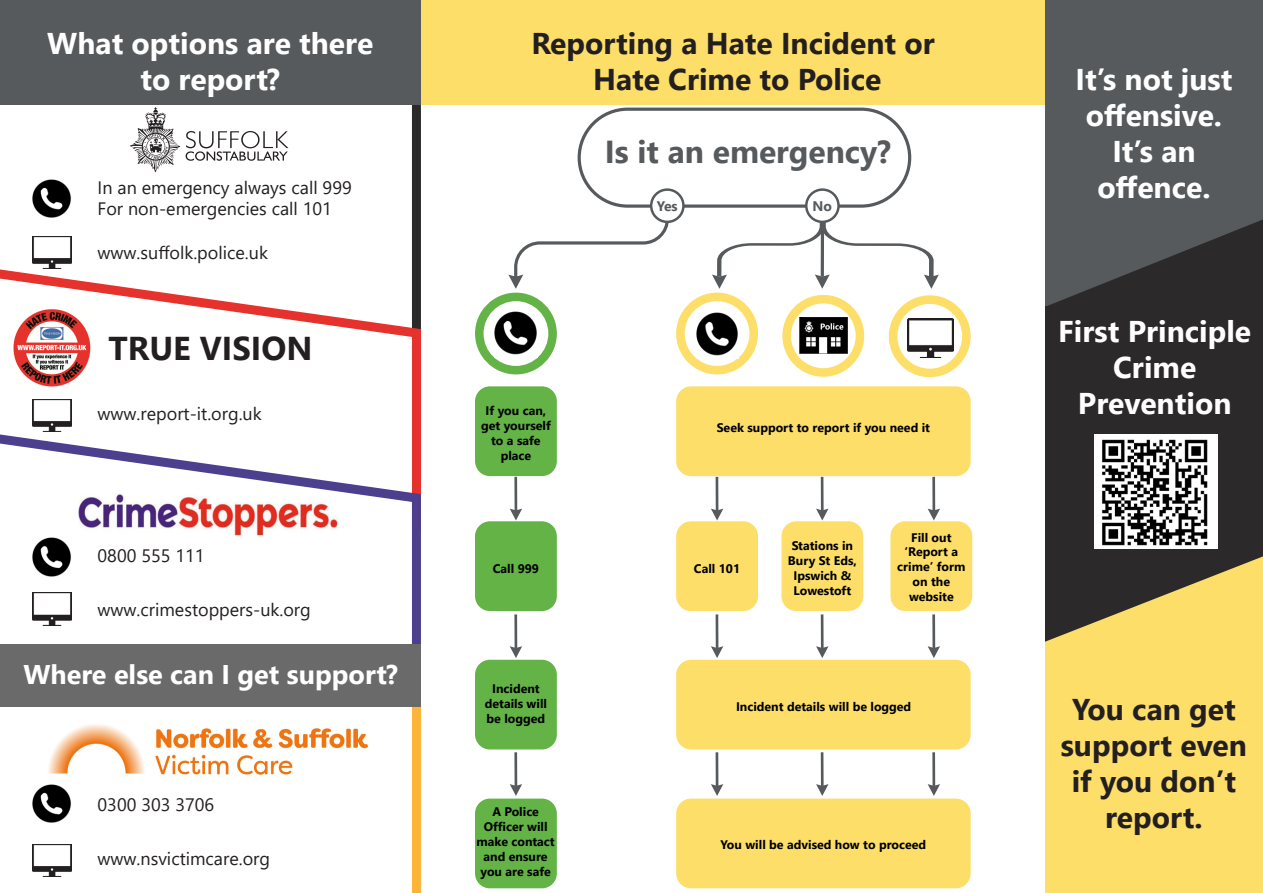
<style>
.page{position:relative;width:1263px;height:893px;background:#fff}
.page>*{position:absolute;margin:0;border:0;box-sizing:border-box;transform-origin:0 0}
.t1{font:700 33px "Segoe UI";color:#231f20}
.t2{font:700 31.8px "Segoe UI";color:#565a5c}
.t3{font:700 30px/36px "Segoe UI";color:#fff;text-align:center}
.t4{font:700 30px/36px "Segoe UI";color:#231f20;text-align:center}
.t5{font:700 27px "Segoe UI";color:#fff}
.t6{font:18px/21.6px "Segoe UI";color:#231f20}
.t7{font:700 13.95px "Segoe UI";color:#565a5c}
.t8{font:700 12.45px/14.9px "Segoe UI";color:#000;text-align:center}
</style>
<div class="page">
<img style="left:79px;top:509px;width:259px;height:27px">
<div style="left:421px;top:0;width:624px;height:104px;background:#fcde69"></div>
<div style="left:1045px;top:641px;width:218px;height:252px;background:#fcde69"></div>
<img style="left:48px;top:724px;width:319px;height:50px">
<div style="left:412px;top:79px;width:9px;height:253px;background:#2b292a"></div>
<img style="left:13px;top:344px;width:78px;height:43px">
<div style="left:412px;top:330px;width:9px;height:200px;background:#e5322d"></div>
<svg style="left:0;top:246px;width:421px;height:98px"></svg>
<div style="left:412px;top:495px;width:9px;height:200px;background:#4c3f8e"></div>
<svg style="left:0;top:411px;width:421px;height:98px"></svg>
<div style="left:412px;top:697px;width:9px;height:196px;background:#fcb439"></div>
<img style="left:33px;top:179px;width:38px;height:39px">
<div style="left:1045px;top:0;width:218px;height:312px;background:#565a5c"></div>
<div style="left:1045px;top:307px;width:218px;height:335px;background:#2b292a"></div>
<svg style="left:1045px;top:219px;width:218px;height:88px"></svg>
<img style="left:1094px;top:435px;width:124px;height:113px">
<div style="left:0;top:0;width:421px;height:104px;background:#565a5c"></div>
<svg style="left:130px;top:107px;width:50px;height:65px"></svg>
<svg style="left:186px;top:131px;width:102px;height:30px"></svg>
<img style="left:33px;top:236px;width:39px;height:33px">
<img style="left:33px;top:399px;width:39px;height:33px">
<img style="left:33px;top:538px;width:38px;height:39px">
<img style="left:33px;top:593px;width:39px;height:32px">
<img style="left:33px;top:784px;width:38px;height:39px">
<img style="left:33px;top:845px;width:39px;height:32px">
<div style="left:0;top:644px;width:421px;height:63px;background:#6a6a6b"></div>
<div style="left:475px;top:386px;width:82px;height:90px;background:#63b347;border-radius:15px"></div>
<svg style="left:508px;top:108px;width:463px;height:269px"></svg>
<div style="left:475px;top:293px;width:82px;height:81px;background:#63b347;border-radius:50%"></div>
<div style="left:483px;top:301px;width:65px;height:65px;background:#fff;border-radius:50%"></div>
<img style="left:495px;top:312px;width:42px;height:43px">
<img style="left:696px;top:313px;width:43px;height:45px">
<img style="left:907px;top:319px;width:47px;height:39px">
<div style="left:806px;top:190px;width:32px;height:32px;background:#fff;border-radius:50%"></div>
<div style="left:805px;top:188px;width:35px;height:35px;border:2px solid #565a5c;border-radius:50%"></div>
<img style="left:800px;top:317px;width:47px;height:36px">
<hr style="left:514px;top:477px;width:3px;height:34px;background:#565a5c">
<svg style="left:510px;top:509px;width:12px;height:11px"></svg>
<hr style="left:514px;top:614px;width:3px;height:35px;background:#565a5c">
<svg style="left:510px;top:646px;width:12px;height:12px"></svg>
<div style="left:475px;top:521px;width:82px;height:90px;background:#63b347;border-radius:15px"></div>
<div style="left:475px;top:660px;width:82px;height:89px;background:#63b347;border-radius:15px"></div>
<hr style="left:514px;top:752px;width:3px;height:35px;background:#565a5c">
<svg style="left:510px;top:784px;width:12px;height:12px"></svg>
<div style="left:475px;top:799px;width:82px;height:89px;background:#63b347;border-radius:15px"></div>
<div style="left:676px;top:386px;width:295px;height:90px;background:#fcde69;border-radius:15px"></div>
<hr style="left:716px;top:477px;width:2px;height:34px;background:#565a5c">
<svg style="left:711px;top:509px;width:12px;height:11px"></svg>
<hr style="left:716px;top:614px;width:2px;height:35px;background:#565a5c">
<svg style="left:711px;top:646px;width:12px;height:12px"></svg>
<div style="left:676px;top:521px;width:82px;height:90px;background:#fcde69;border-radius:15px"></div>
<div style="left:676px;top:660px;width:295px;height:89px;background:#fcde69;border-radius:15px"></div>
<hr style="left:716px;top:752px;width:2px;height:35px;background:#565a5c">
<svg style="left:711px;top:784px;width:12px;height:12px"></svg>
<div style="left:676px;top:799px;width:295px;height:89px;background:#fcde69;border-radius:15px"></div>
<hr style="left:821px;top:477px;width:3px;height:34px;background:#565a5c">
<svg style="left:816px;top:509px;width:12px;height:11px"></svg>
<hr style="left:821px;top:614px;width:3px;height:35px;background:#565a5c">
<svg style="left:816px;top:646px;width:12px;height:12px"></svg>
<div style="left:781px;top:521px;width:82px;height:90px;background:#fcde69;border-radius:15px"></div>
<hr style="left:932px;top:477px;width:3px;height:34px;background:#565a5c">
<svg style="left:928px;top:509px;width:12px;height:11px"></svg>
<hr style="left:932px;top:614px;width:3px;height:35px;background:#565a5c">
<svg style="left:928px;top:646px;width:12px;height:12px"></svg>
<div style="left:890px;top:521px;width:82px;height:90px;background:#fcde69;border-radius:15px"></div>
<hr style="left:821px;top:752px;width:3px;height:35px;background:#565a5c">
<svg style="left:816px;top:784px;width:12px;height:12px"></svg>
<hr style="left:932px;top:752px;width:3px;height:35px;background:#565a5c">
<svg style="left:928px;top:784px;width:12px;height:12px"></svg>
<svg style="left:1045px;top:556px;width:218px;height:86px"></svg>
<p class="t3" style="left:47px;top:23px;width:327px">What options are there</p>
<p class="t3" style="left:140px;top:59px;width:141px">to report?</p>
<p class="t6" style="left:98px;top:175px;width:256px">In an emergency always call 999<br>For non-emergencies call 101</p>
<p class="t6" style="left:98px;top:240px;width:172px">www.suffolk.police.uk</p>
<p class="t1" style="left:108px;top:317px;width:205px">TRUE VISION</p>
<p class="t6" style="left:98px;top:401px;width:166px">www.report-it.org.uk</p>
<p class="t6" style="left:98px;top:543px;width:108px">0800 555 111</p>
<p class="t6" style="left:98px;top:597px;width:215px">www.crimestoppers-uk.org</p>
<p class="t5" style="left:23px;top:649px;width:376px">Where else can I get support?</p>
<p class="t6" style="left:98px;top:792px;width:118px">0300 303 3706</p>
<p class="t6" style="left:98px;top:846px;width:174px">www.nsvictimcare.org</p>
<p class="t4" style="left:531px;top:23px;width:405px">Reporting a Hate Incident or</p>
<p class="t4" style="left:593px;top:59px;width:290px">Hate Crime to Police</p>
<p class="t3" style="left:1075px;top:59px;width:158px">It’s not just offensive.</p>
<p class="t3" style="left:1097px;top:131px;width:114px">It’s an offence.</p>
<p class="t2" style="left:605px;top:122px;width:288px">Is it an emergency?</p>
<p class="t7" style="left:657px;top:192px;width:22px">Yes</p>
<p class="t7" style="left:812px;top:192px;width:21px">No</p>
<p class="t8" style="left:481px;top:402px;width:71px">If you can, get yourself to a safe place</p>
<p class="t8" style="left:493px;top:560px;width:48px">Call 999</p>
<p class="t8" style="left:485px;top:680px;width:64px">Incident details will be logged</p>
<p class="t8" style="left:477px;top:803px;width:80px">A Police<br>Officer will make contact and ensure you are safe</p>
<p class="t8" style="left:717px;top:419px;width:215px">Seek support to report if you need it</p>
<p class="t8" style="left:694px;top:560px;width:48px">Call 101</p>
<p class="t8" style="left:788px;top:537px;width:70px">Stations in<br>Bury St Eds,<br>Ipswich &amp;<br>Lowestoft</p>
<p class="t8" style="left:897px;top:529px;width:70px">Fill out ‘Report a crime’ form on the website</p>
<p class="t8" style="left:736px;top:698px;width:177px">Incident details will be logged</p>
<p class="t8" style="left:720px;top:836px;width:207px">You will be advised how to proceed</p>
<p class="t3" style="left:1058px;top:311px;width:194px">First Principle<br>Crime<br>Prevention</p>
<p class="t4" style="left:1061px;top:689px;width:188px">You can get support even if you don’t report.</p>
</div>
